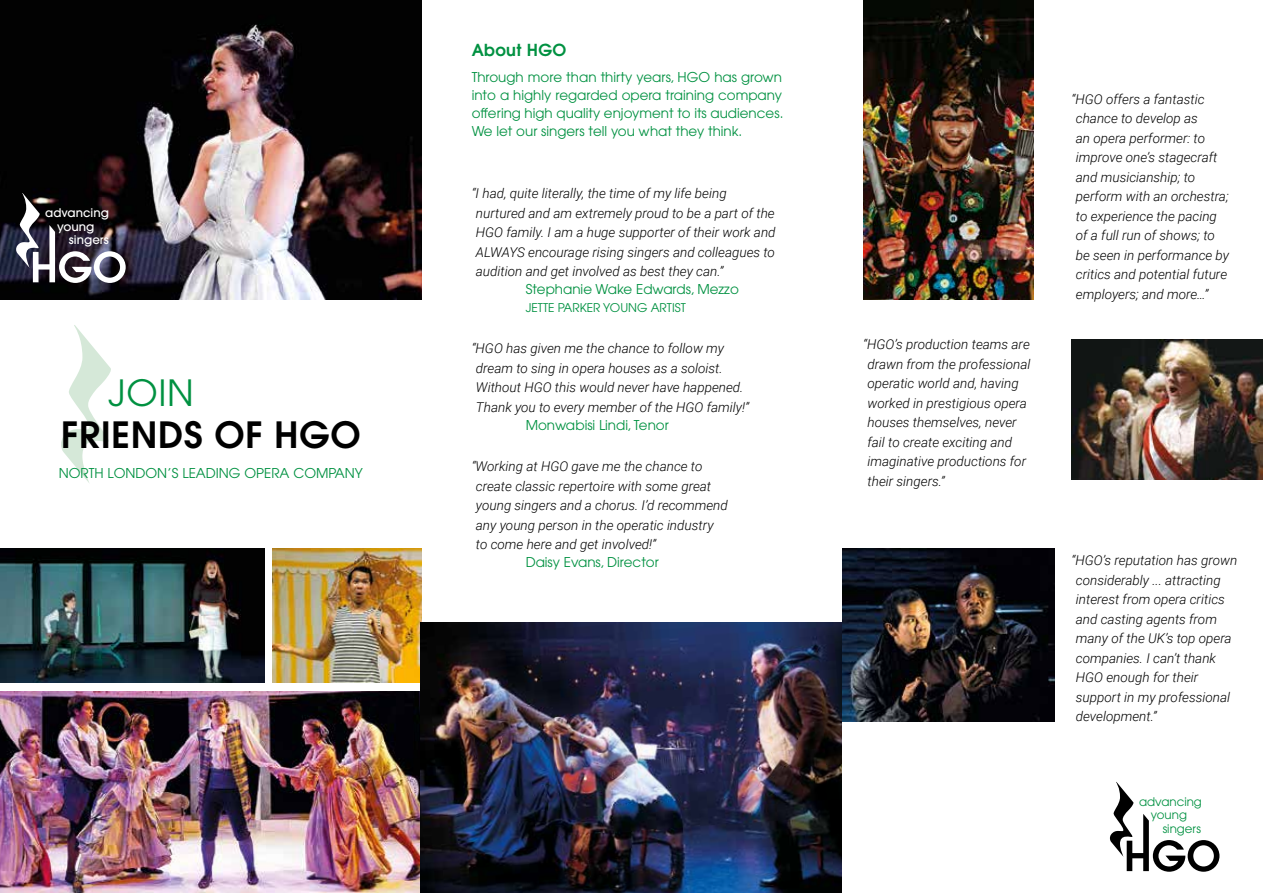
<style>
.page{position:relative;width:1263px;height:893px;background:#fff}
.page>*{position:absolute;margin:0;border:0;box-sizing:border-box;transform-origin:0 0}
.t1{font:600 36px "Avant Garde";letter-spacing:.02em;color:#000}
.t2{font:36px "Avant Garde";color:#009141}
.t3{font:600 16.5px "Avant Garde";letter-spacing:.02em;color:#009141}
.t4{font:italic 300 13.5px/19.5px "Roboto";color:#000}
.t5{font:13.5px/18px "Avant Garde";color:#009141;text-align:justify}
.t6{font:12px "Avant Garde";color:#009141}
.t7{font:500 11.85px/13.5px "Avant Garde";color:#fff;text-align:center}
.t8{font:11.85px/13.5px "Avant Garde";color:#009141;text-align:center}
</style>
<div class="page">
<img style="left:0;top:0;width:421px;height:300px">
<svg style="left:61px;top:325px;width:50px;height:158px"></svg>
<img style="left:0;top:691px;width:421px;height:202px">
<img style="left:0;top:549px;width:264px;height:134px">
<img style="left:272px;top:549px;width:149px;height:134px">
<svg style="left:16px;top:193px;width:110px;height:90px"></svg>
<img style="left:421px;top:623px;width:421px;height:270px">
<img style="left:1071px;top:339px;width:192px;height:140px">
<img style="left:863px;top:0;width:170px;height:299px">
<img style="left:842px;top:549px;width:212px;height:172px">
<svg style="left:1109px;top:782px;width:110px;height:90px"></svg>
<p class="t7" style="left:45px;top:206px;width:65px">advancing young</p>
<p class="t7" style="left:69px;top:233px;width:42px">singers</p>
<h1 class="t2" style="left:108px;top:372px;width:87px">JOIN</h1>
<h1 class="t1" style="left:61px;top:411px;width:301px">FRIENDS OF HGO</h1>
<p class="t5" style="left:59px;top:464px;width:306px">NORTH LONDON’S LEADING OPERA COMPANY</p>
<p class="t3" style="left:472px;top:39px;width:96px">About HGO</p>
<p class="t5" style="left:472px;top:68px;width:313px">Through more than thirty years, HGO has grown into a highly regarded opera training company offering high quality enjoyment to its audiences.<br>We let our singers tell you what they think.</p>
<p class="t4" style="left:476px;top:183px;width:301px;text-indent:-4px">“I had, quite literally, the time of my life being nurtured and am extremely proud to be a part of the HGO family. I am a huge supporter of their work and ALWAYS encourage rising singers and colleagues to audition and get involved as best they can.”</p>
<p class="t5" style="left:526px;top:280px;width:215px">Stephanie Wake Edwards, Mezzo</p>
<p class="t6" style="left:526px;top:301px;width:162px">JETTE PARKER YOUNG ARTIST</p>
<p class="t4" style="left:476px;top:338px;width:275px;text-indent:-4px">“HGO has given me the chance to follow my dream to sing in opera houses as a soloist.<br>Without HGO this would never have happened.<br>Thank you to every member of the HGO family!”</p>
<p class="t5" style="left:526px;top:416px;width:145px">Monwabisi Lindi, Tenor</p>
<p class="t4" style="left:476px;top:456px;width:253px;text-indent:-4px">“Working at HGO gave me the chance to create classic repertoire with some great young singers and a chorus. I’d recommend any young person in the operatic industry to come here and get involved!”</p>
<p class="t5" style="left:526px;top:553px;width:135px">Daisy Evans, Director</p>
<p class="t4" style="left:867px;top:334px;width:165px;text-indent:-4px">“HGO’s production teams are drawn from the professional operatic world and, having worked in prestigious opera houses themselves, never fail to create exciting and imaginative productions for their singers.”</p>
<p class="t4" style="left:1076px;top:89px;width:155px;text-indent:-4px">“HGO offers a fantastic chance to develop as<br>an opera performer: to improve one’s stagecraft and musicianship; to perform with an orchestra; to experience the pacing of a full run of shows; to be seen in performance by critics and potential future employers; and more…”</p>
<p class="t4" style="left:1076px;top:550px;width:163px;text-indent:-4px">“HGO’s reputation has grown considerably ... attracting interest from opera critics and casting agents from many of the UK’s top opera companies. I can’t thank<br>HGO enough for their support in my professional development.”</p>
<p class="t8" style="left:1139px;top:795px;width:64px">advancing young</p>
<p class="t8" style="left:1163px;top:822px;width:40px">singers</p>
</div>
